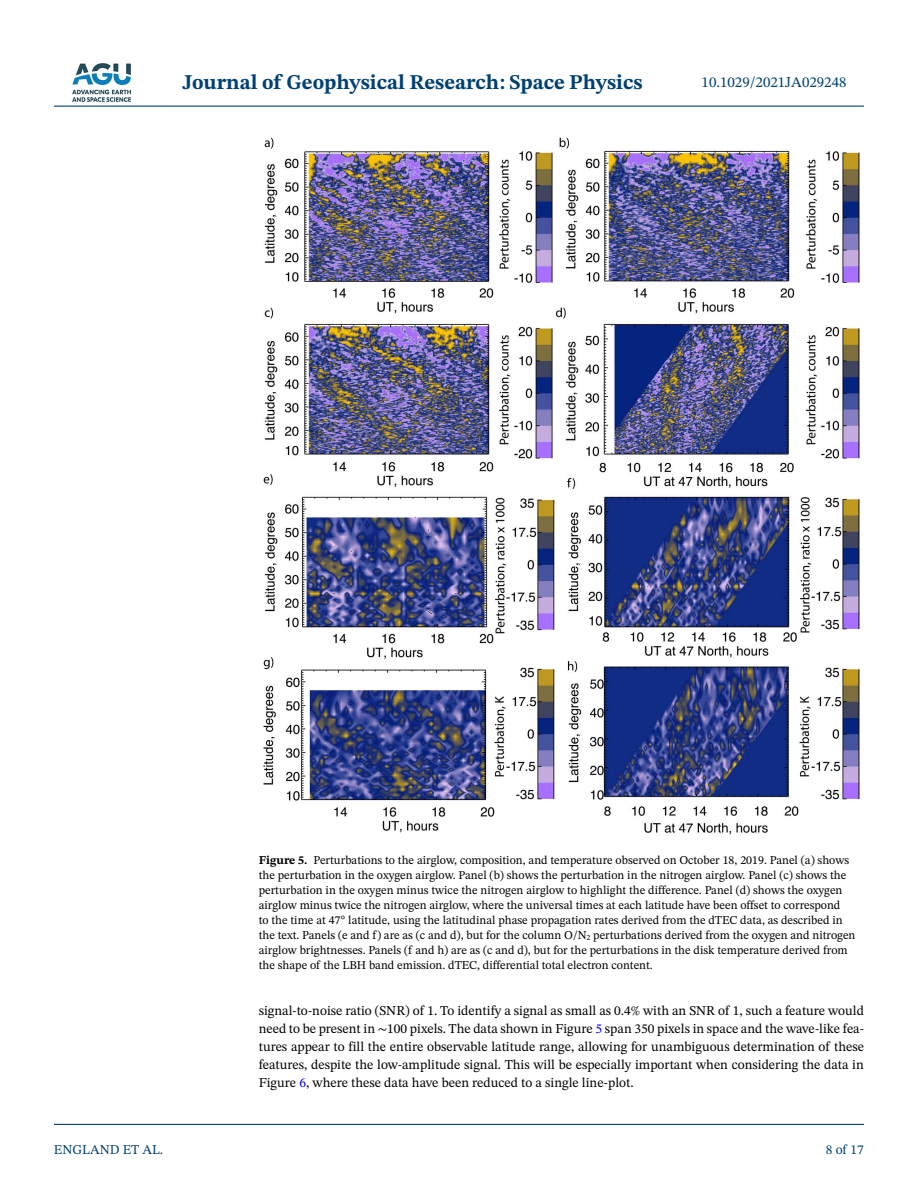
<style>
.page{position:relative;width:918px;height:1188px;background:#fff}
.page>*{position:absolute;margin:0;border:0;box-sizing:border-box;transform-origin:0 0}
.t1{font:700 21px "STIX Two Text";color:#004174}
.t2{font:15px "STIX Two Text";color:#004174}
.t3{font:13.5px/18px "STIX Two Text";color:#000;text-align:justify}
.t4{font:13.5px "STIX Two Text";color:#004174}
.t5{font:12px/15px "STIX Two Text";color:#000}
.s1{font-weight:700}
.s2{font-family:"STIX Two Math"}
.s3{color:#00f}
</style>
<div class="page">
<hr style="left:54px;top:106px;width:810px;height:1px;background:#004174">
<hr style="left:54px;top:1124px;width:810px;height:1px;background:#004174">
<img style="left:72px;top:63px;width:59px;height:39px">
<img style="left:264px;top:137px;width:595px;height:698px">
<h1 class="t1" style="left:182px;top:67px;width:462px">Journal of Geophysical Research: Space Physics</h1>
<p class="t2" style="left:702px;top:72px;width:146px">10.1029/2021JA029248</p>
<p class="t4" style="left:54px;top:1140px;width:111px">ENGLAND ET AL.</p>
<p class="t5" style="left:259px;top:852px;width:598px"><span class="s1">Figure 5.</span> Perturbations to the airglow, composition, and temperature observed on October 18, 2019. Panel (a) shows the perturbation in the oxygen airglow. Panel (b) shows the perturbation in the nitrogen airglow. Panel (c) shows the perturbation in the oxygen minus twice the nitrogen airglow to highlight the difference. Panel (d) shows the oxygen airglow minus twice the nitrogen airglow, where the universal times at each latitude have been offset to correspond<br>to the time at 47° latitude, using the latitudinal phase propagation rates derived from the dTEC data, as described in the text. Panels (e and f) are as (c and d), but for the column O/N<sub>2</sub> perturbations derived from the oxygen and nitrogen airglow brightnesses. Panels (f and h) are as (c and d), but for the perturbations in the disk temperature derived from the shape of the LBH band emission. dTEC, differential total electron content.</p>
<p class="t3" style="left:259px;top:1001px;width:607px">signal-to-noise ratio (SNR) of 1. To identify a signal as small as 0.4% with an SNR of 1, such a feature would need to be present in <span class="s2">∼</span>100 pixels. The data shown in Figure <span class="s3">5</span> span 350 pixels in space and the wave-like fea&shy;tures appear to fill the entire observable latitude range, allowing for unambiguous determination of these features, despite the low-amplitude signal. This will be especially important when considering the data in Figure <span class="s3">6</span>, where these data have been reduced to a single line-plot.</p>
<p class="t4" style="left:826px;top:1140px;width:40px">8 of 17</p>
</div>
